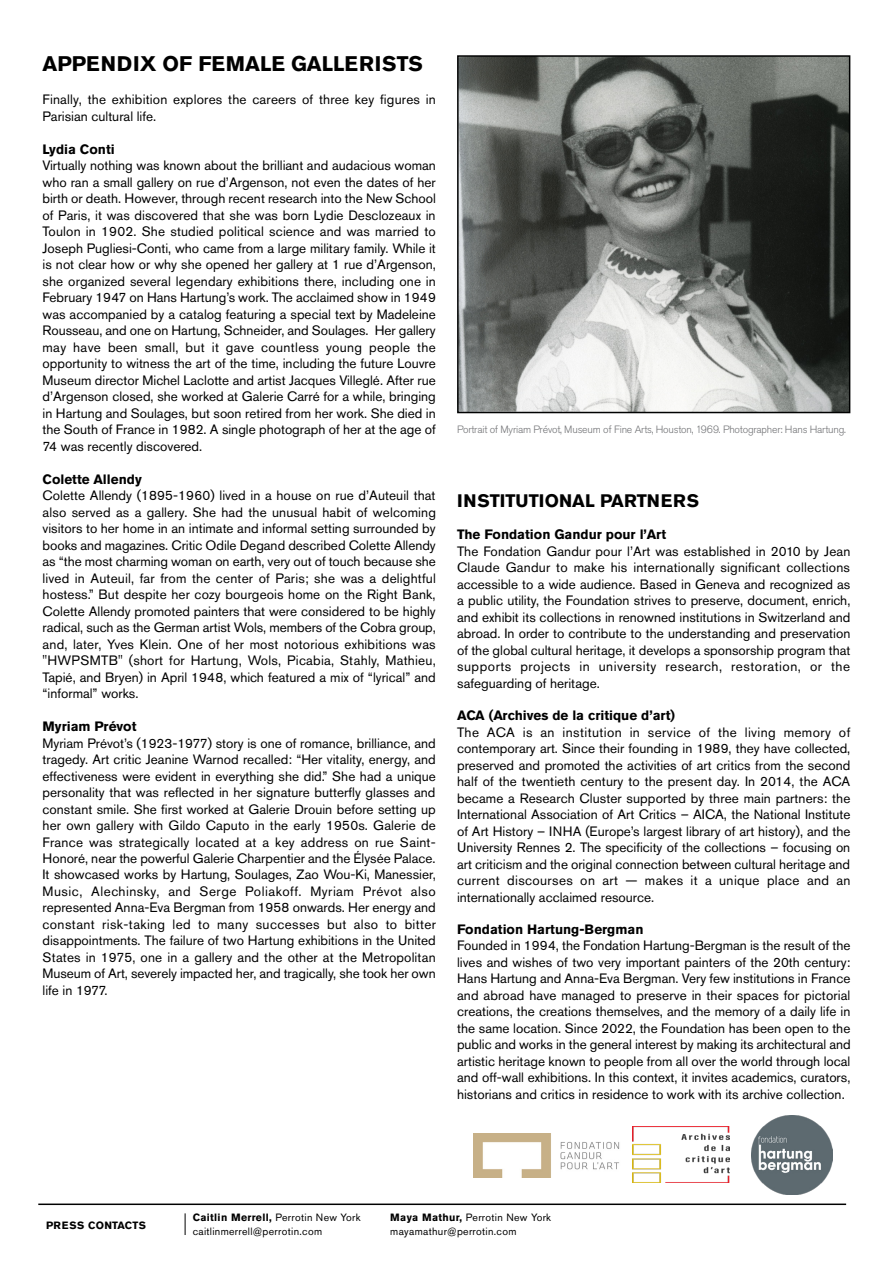
<style>
.page{position:relative;width:893px;height:1263px;background:#fff}
.page>*{position:absolute;margin:0;border:0;box-sizing:border-box;transform-origin:0 0}
.t1{font:700 21px "Akzidenz Grotesk Pro";color:#000}
.t2{font:700 18px "Akzidenz Grotesk Pro";color:#000}
.t3{font:13.5px/16.5px "Akzidenz Grotesk Pro";color:#000;text-align:justify}
.t4{font:700 13.5px "Akzidenz Grotesk Pro";color:#000}
.t5{font:10.5px/13.5px "Akzidenz Grotesk Pro";letter-spacing:.03em;color:#000}
.t6{font:300 10.5px "Akzidenz Grotesk Pro";letter-spacing:-.02em;color:#717275}
.t7{font:700 10.5px "Akzidenz Grotesk Pro";letter-spacing:.03em;color:#000}
.s1{font-weight:700}
</style>
<div class="page">
<hr style="left:38px;top:1203px;width:808px;height:2px;background:#000">
<img style="left:460px;top:58px;width:387px;height:352px">
<div style="left:457px;top:55px;width:393px;height:358px;border:2px solid #000101"></div>
<svg style="left:185px;top:1213px;width:1px;height:22px"></svg>
<img style="left:632px;top:1126px;width:97px;height:57px">
<img style="left:473px;top:1133px;width:147px;height:44px">
<img style="left:752px;top:1115px;width:80px;height:79px">
<h1 class="t1" style="left:43px;top:50px;width:382px">APPENDIX OF FEMALE GALLERISTS</h1>
<p class="t3" style="left:43px;top:91px;width:395px">Finally, the exhibition explores the careers of three key figures in<br>Parisian cultural life.</p>
<p class="t4" style="left:43px;top:140px;width:74px">Lydia Conti</p>
<p class="t3" style="left:43px;top:157px;width:395px">Virtually nothing was known about the brilliant and audacious woman who ran a small gallery on rue d’Argenson, not even the dates of her birth or death. However, through recent research into the New School of Paris, it was discovered that she was born Lydie Desclozeaux in Toulon in 1902. She studied political science and was married to Joseph Pugliesi-Conti, who came from a large military family. While it is not clear how or why she opened her gallery at 1 rue d’Argenson, she organized several legendary exhibitions there, including one in February 1947 on Hans Hartung’s work. The acclaimed show in 1949 was accompanied by a catalog featuring a special text by Madeleine Rousseau, and one on Hartung, Schneider, and Soulages. Her gallery may have been small, but it gave countless young people the opportunity to witness the art of the time, including the future Louvre Museum director Michel Laclotte and artist Jacques Villeglé. After rue d’Argenson closed, she worked at Galerie Carré for a while, bringing in Hartung and Soulages, but soon retired from her work. She died in the South of France in 1982. A single photograph of her at the age of 74 was recently discovered.</p>
<p class="t4" style="left:43px;top:470px;width:101px">Colette Allendy</p>
<p class="t3" style="left:43px;top:487px;width:395px">Colette Allendy (1895-1960) lived in a house on rue d’Auteuil that also served as a gallery. She had the unusual habit of welcoming visitors to her home in an intimate and informal setting surrounded by books and magazines. Critic Odile Degand described Colette Allendy as “the most charming woman on earth, very out of touch because she lived in Auteuil, far from the center of Paris; she was a delightful hostess.” But despite her cozy bourgeois home on the Right Bank, Colette Allendy promoted painters that were considered to be highly radical, such as the German artist Wols, members of the Cobra group, and, later, Yves Klein. One of her most notorious exhibitions was "HWPSMTB" (short for Hartung, Wols, Picabia, Stahly, Mathieu, Tapié, and Bryen) in April 1948, which featured a mix of “lyrical” and “informal” works.</p>
<p class="t4" style="left:43px;top:717px;width:95px">Myriam Prévot</p>
<p class="t3" style="left:43px;top:734px;width:395px">Myriam Prévot’s (1923-1977) story is one of romance, brilliance, and tragedy. Art critic Jeanine Warnod recalled: “Her vitality, energy, and effectiveness were evident in everything she did.” She had a unique personality that was reflected in her signature butterfly glasses and constant smile. She first worked at Galerie Drouin before setting up her own gallery with Gildo Caputo in the early 1950s. Galerie de France was strategically located at a key address on rue Saint-Honoré, near the powerful Galerie Charpentier and the Élysée Palace.<br>It showcased works by Hartung, Soulages, Zao Wou-Ki, Manessier, Music, Alechinsky, and Serge Poliakoff. Myriam Prévot also represented Anna-Eva Bergman from 1958 onwards. Her energy and constant risk-taking led to many successes but also to bitter disappointments. The failure of two Hartung exhibitions in the United States in 1975, one in a gallery and the other at the Metropolitan Museum of Art, severely impacted her, and tragically, she took her own life in 1977.</p>
<p class="t6" style="left:457px;top:423px;width:390px">Portrait of Myriam Prévot, Museum of Fine Arts, Houston, 1969. Photographer: Hans Hartung.</p>
<h2 class="t2" style="left:457px;top:489px;width:243px">INSTITUTIONAL PARTNERS</h2>
<p class="t4" style="left:457px;top:526px;width:210px">The Fondation Gandur pour l’Art</p>
<p class="t3" style="left:457px;top:543px;width:395px">The Fondation Gandur pour l’Art was established in 2010 by Jean Claude Gandur to make his internationally significant collections accessible to a wide audience. Based in Geneva and recognized as a public utility, the Foundation strives to preserve, document, enrich, and exhibit its collections in renowned institutions in Switzerland and abroad. In order to contribute to the understanding and preservation of the global cultural heritage, it develops a sponsorship program that supports projects in university research, restoration, or the safeguarding of heritage.</p>
<p class="t4" style="left:457px;top:707px;width:219px">ACA (Archives de la critique d’art)</p>
<p class="t3" style="left:457px;top:724px;width:395px">The ACA is an institution in service of the living memory of contemporary art. Since their founding in 1989, they have collected, preserved and promoted the activities of art critics from the second half of the twentieth century to the present day. In 2014, the ACA became a Research Cluster supported by three main partners: the International Association of Art Critics – AICA, the National Institute of Art History – INHA (Europe’s largest library of art history), and the University Rennes 2. The specificity of the collections – focusing on art criticism and the original connection between cultural heritage and current discourses on art — makes it a unique place and an internationally acclaimed resource.</p>
<p class="t4" style="left:457px;top:920px;width:188px">Fondation Hartung-Bergman</p>
<p class="t3" style="left:457px;top:937px;width:395px">Founded in 1994, the Fondation Hartung-Bergman is the result of the lives and wishes of two very important painters of the 20th century:<br>Hans Hartung and Anna-Eva Bergman. Very few institutions in France and abroad have managed to preserve in their spaces for pictorial creations, the creations themselves, and the memory of a daily life in the same location. Since 2022, the Foundation has been open to the public and works in the general interest by making its architectural and artistic heritage known to people from all over the world through local and off-wall exhibitions. In this context, it invites academics, curators, historians and critics in residence to work with its archive collection.</p>
<p class="t7" style="left:46px;top:1218px;width:101px">PRESS CONTACTS</p>
<p class="t5" style="left:193px;top:1211px;width:169px"><span class="s1">Caitlin Merrell,</span> Perrotin New York caitlinmerrell@perrotin.com</p>
<p class="t5" style="left:390px;top:1211px;width:162px"><span class="s1">Maya Mathur,</span> Perrotin New York mayamathur@perrotin.com</p>
</div>
